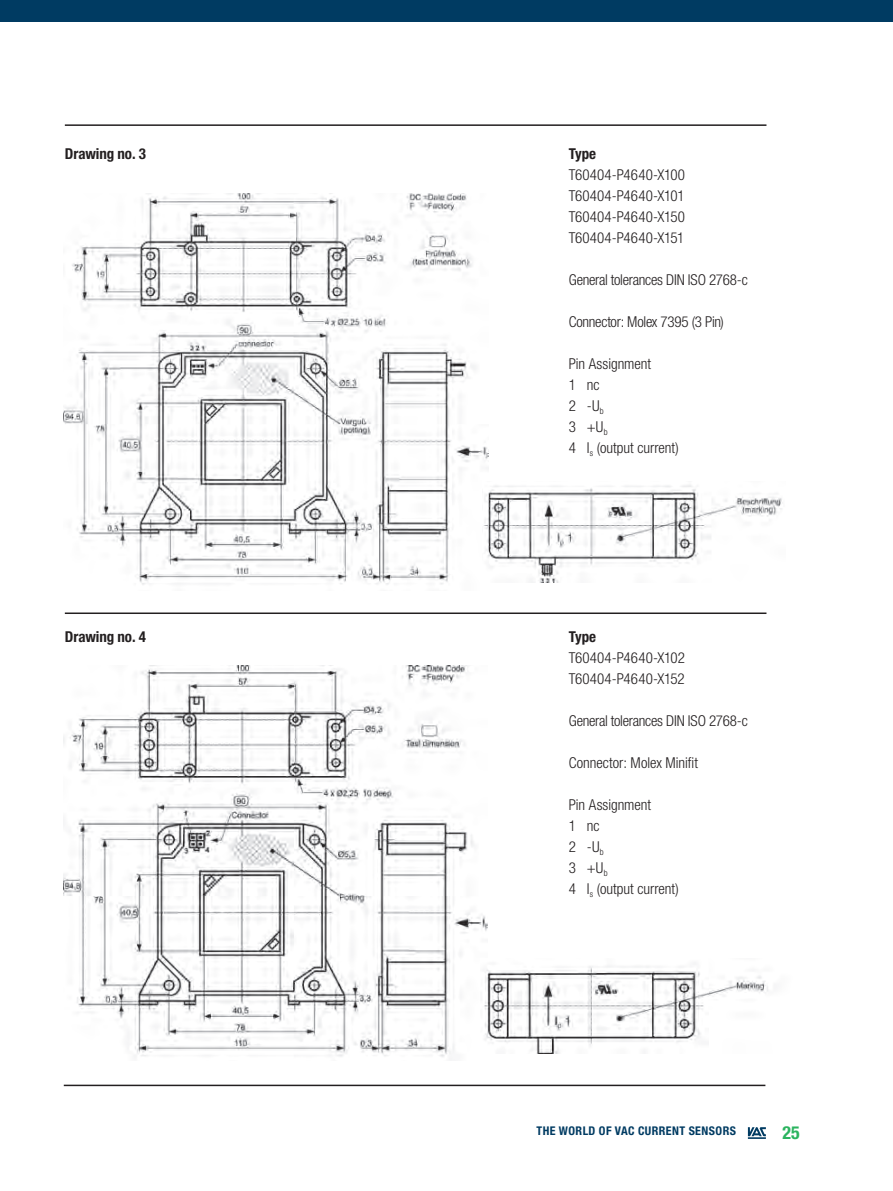
<style>
.page{position:relative;width:893px;height:1191px;background:#fff}
.page>*{position:absolute;margin:0;border:0;box-sizing:border-box;transform-origin:0 0}
.t1{font:700 condensed 18px "Helvetica Neue LT Pro";color:#2bb45f}
.t2{font:300 condensed 15px/21px "Helvetica Neue LT Pro";letter-spacing:-.005em;color:#231f20}
.t3{font:700 condensed 15px "Helvetica Neue LT Pro";letter-spacing:-.01em;color:#231f20}
.t4{font:700 condensed 12px "Helvetica Neue LT Pro";letter-spacing:.035em;color:#003b62}
</style>
<div class="page">
<svg style="left:748px;top:1127px;width:18px;height:11px"></svg>
<hr style="left:64px;top:1084px;width:701px;height:2px;background:#231f20">
<div style="left:0;top:0;width:893px;height:21px;background:#003b62"></div>
<img style="left:64px;top:194px;width:425px;height:391px">
<img style="left:483px;top:481px;width:300px;height:101px">
<img style="left:64px;top:665px;width:424px;height:392px">
<img style="left:480px;top:958px;width:289px;height:95px">
<hr style="left:65px;top:612px;width:701px;height:2px;background:#231f20">
<hr style="left:65px;top:124px;width:701px;height:2px;background:#231f20">
<p class="t3" style="left:65px;top:144px;width:83px">DRAWING NO. 3</p>
<p class="t3" style="left:569px;top:144px;width:29px">TYPE</p>
<p class="t2" style="left:569px;top:164px;width:118px;text-align:justify">T60404-P4640-X100<br>T60404-P4640-X101<br>T60404-P4640-X150<br>T60404-P4640-X151</p>
<p class="t2" style="left:569px;top:269px;width:181px">General tolerances DIN ISO 2768-c</p>
<p class="t2" style="left:569px;top:311px;width:157px">Connector: Molex 7395 (3 Pin)</p>
<p class="t2" style="left:569px;top:353px;width:112px">Pin Assignment<br>1 nc<br>2 -U<sub>b<br></sub>3 +U<sub>b<br></sub>4 I<sub>s</sub> (output current)</p>
<p class="t3" style="left:65px;top:627px;width:83px">DRAWING NO. 4</p>
<p class="t3" style="left:569px;top:627px;width:29px">TYPE</p>
<p class="t2" style="left:569px;top:647px;width:118px">T60404-P4640-X102<br>T60404-P4640-X152</p>
<p class="t2" style="left:569px;top:710px;width:181px">General tolerances DIN ISO 2768-c</p>
<p class="t2" style="left:569px;top:752px;width:131px">Connector: Molex Minifit</p>
<p class="t2" style="left:569px;top:794px;width:112px">Pin Assignment<br>1 nc<br>2 -U<sub>b<br></sub>3 +U<sub>b<br></sub>4 I<sub>s</sub> (output current)</p>
<p class="t4" style="left:536px;top:1123px;width:201px">THE WORLD OF VAC CURRENT SENSORS</p>
<p class="t1" style="left:782px;top:1121px;width:19px">25</p>
</div>
